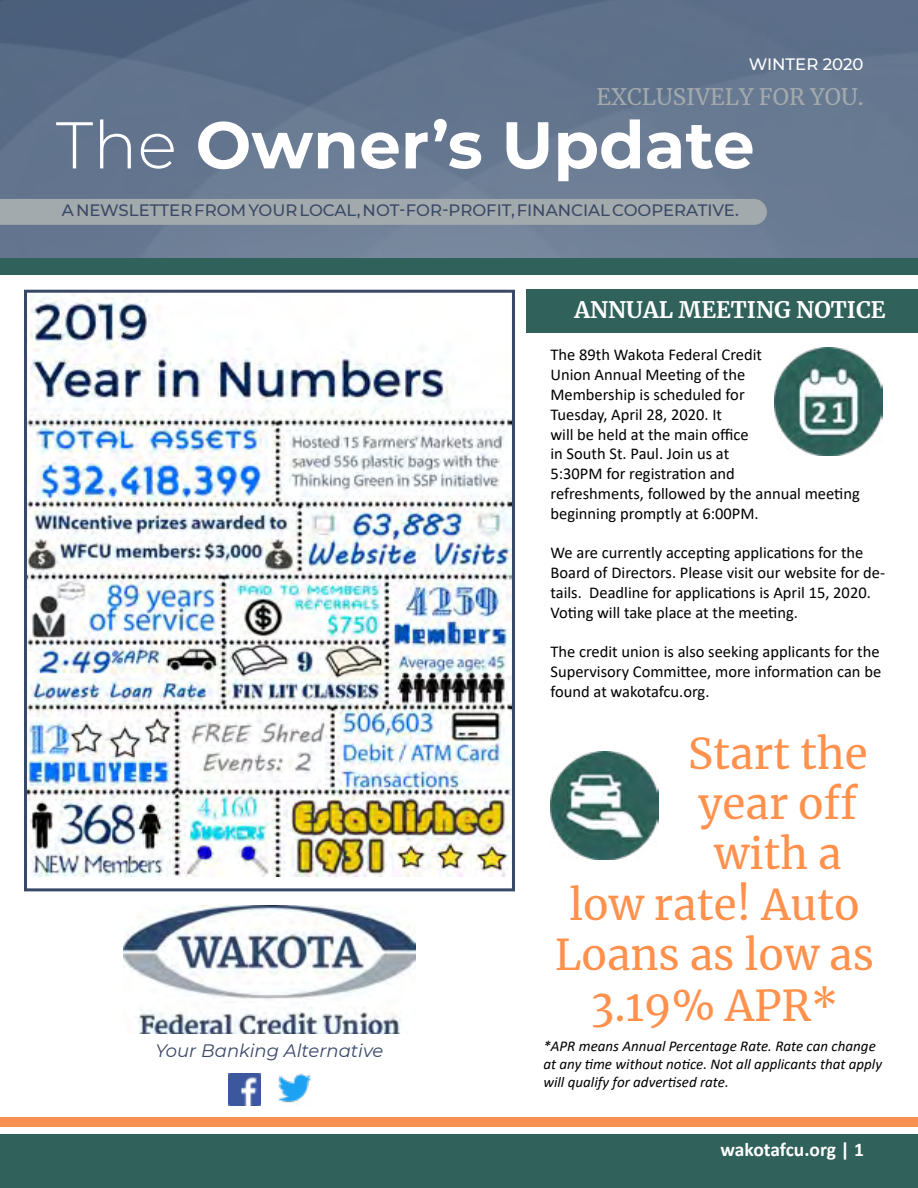
<style>
.page{position:relative;width:918px;height:1188px;background:#fff}
.page>*{position:absolute;margin:0;border:0;box-sizing:border-box;transform-origin:0 0}
.t1{font:700 66px "Montserrat";color:#fff}
.t2{font:42px "Merriweather";color:#ff914d}
.t3{font:700 22.5px "Merriweather";color:#fff}
.t4{font:22.5px "Merriweather";color:#a3aaad}
.t5{font:700 19.5px "Calibri";letter-spacing:-.01em;color:#fff}
.t6{font:italic 18px "Montserrat";color:#3a4967}
.t7{font:16.5px/19.8px "Calibri";color:#000}
.t8{font:500 16.5px "Montserrat";color:#3a4967}
.t9{font:500 16.5px "Montserrat";color:#fff}
.t10{font:italic 15px/18px "Calibri";color:#000}
.s1{font-weight:300}
</style>
<div class="page">
<img style="left:0;top:0;width:918px;height:259px">
<div style="left:0;top:199px;width:767px;height:26px;background:#a3aaad"></div>
<div style="left:0;top:259px;width:918px;height:16px;background:#31615b"></div>
<div style="left:0;top:1134px;width:918px;height:54px;background:#31615b"></div>
<div style="left:0;top:1118px;width:918px;height:9px;background:#f79051"></div>
<img style="left:124px;top:906px;width:291px;height:128px">
<img style="left:228px;top:1073px;width:33px;height:33px">
<img style="left:278px;top:1073px;width:33px;height:30px">
<img style="left:28px;top:294px;width:483px;height:583px">
<div style="left:24px;top:290px;width:491px;height:601px;border:3px solid #384967"></div>
<img style="left:775px;top:348px;width:108px;height:108px">
<div style="left:526px;top:290px;width:392px;height:43px;background:#31615b"></div>
<img style="left:550px;top:752px;width:108px;height:108px">
<p class="t9" style="left:749px;top:53px;width:116px">WINTER 2020</p>
<h3 class="t4" style="left:596px;top:81px;width:269px">EXCLUSIVELY FOR YOU.</h3>
<h1 class="t1" style="left:56px;top:97px;width:700px"><span class="s1">The</span> Owner’s Update</h1>
<p class="t8" style="left:62px;top:199px;width:678px">A NEWSLETTER FROM YOUR LOCAL, NOT-FOR-PROFIT, FINANCIAL COOPERATIVE.</p>
<h3 class="t3" style="left:574px;top:295px;width:313px">ANNUAL MEETING NOTICE</h3>
<p class="t6" style="left:156px;top:1038px;width:229px">Your Banking Alternative</p>
<p class="t7" style="left:550px;top:345px;width:311px">The 89th Wakota Federal Credit<br>Union Annual Meeting of the<br>Membership is scheduled for<br>Tuesday, April 28, 2020. It<br>will be held at the main office<br>in South St. Paul. Join us at<br>5:30PM for registration and<br>refreshments, followed by the annual meeting beginning promptly at 6:00PM.</p>
<p class="t7" style="left:550px;top:543px;width:336px">We are currently accepting applications for the Board of Directors. Please visit our website for de&shy;tails. Deadline for applications is April 15, 2020.<br>Voting will take place at the meeting.</p>
<p class="t7" style="left:550px;top:642px;width:332px;text-align:justify">The credit union is also seeking applicants for the Supervisory Committee, more information can be found at wakotafcu.org.</p>
<h2 class="t2" style="left:688px;top:724px;width:181px">Start the</h2>
<h2 class="t2" style="left:699px;top:775px;width:161px">year off</h2>
<h2 class="t2" style="left:714px;top:825px;width:129px">with a</h2>
<h2 class="t2" style="left:569px;top:875px;width:292px">low rate! Auto</h2>
<h2 class="t2" style="left:555px;top:926px;width:320px">Loans as low as</h2>
<h2 class="t2" style="left:591px;top:976px;width:249px">3.19% APR*</h2>
<p class="t10" style="left:543px;top:1036px;width:340px">*APR means Annual Percentage Rate. Rate can change at any time without notice. Not all applicants that apply will qualify for advertised rate.</p>
<p class="t5" style="left:721px;top:1136px;width:145px">wakotafcu.org | 1</p>
</div>
